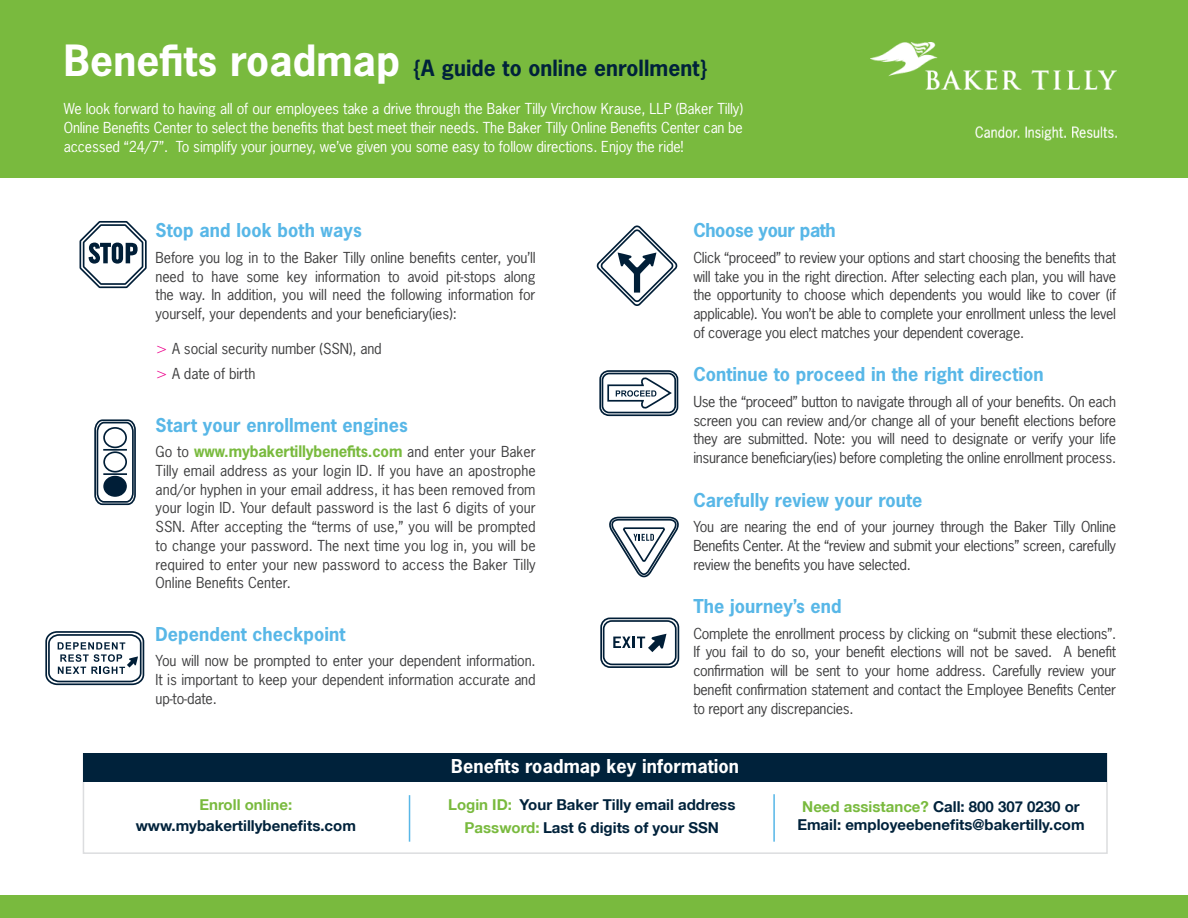
<style>
.page{position:relative;width:1188px;height:918px;background:#fff}
.page>*{position:absolute;margin:0;border:0;box-sizing:border-box;transform-origin:0 0}
.Body_Copy{font:700 21px "News Gothic Std";letter-spacing:.005em;color:#00223b}
.Body_Copy-2{font:700 18px "News Gothic Std";letter-spacing:.005em;color:#58b7e7}
.Body_Copy-3{font:700 18px "News Gothic Std";letter-spacing:.005em;color:#fff}
.Body_Copy-4{font:700 18px "News Gothic Std";letter-spacing:-.02em;color:#58b7e7}
.t1{font:700 15px "Helvetica Neue LT";color:#00223b}
.Body_Copy-5{font:700 15px "News Gothic Std";letter-spacing:-.01em;color:#79ba3e}
.t2{font:700 15px "Helvetica Neue LT";color:#79ba3e}
.Body_Copy-6{font:14.25px/18.8px "News Gothic Std";letter-spacing:-.02em;color:#3e3e3f;text-align:justify}
.Body_Copy-7{font:14.25px/18.8px "News Gothic Std";letter-spacing:-.01em;color:#fff;text-align:justify}
.s1{font-size:40.5px;color:#fff}
.s2{font-family:"Zapf Humanist 601 BT";font-size:15px;color:#ed028c}
.s3{font-weight:400;font-size:14.25px;color:#3e3e3f}
.s4{color:#79ba3e}
</style>
<div class="page">
<svg style="left:596px;top:225px;width:82px;height:81px"></svg>
<svg style="left:79px;top:221px;width:68px;height:68px"></svg>
<svg style="left:609px;top:516px;width:70px;height:62px"></svg>
<div style="left:0;top:0;width:1188px;height:177px;background:#79ba3e"></div>
<div style="left:83px;top:753px;width:1025px;height:101px;background:#fff;border:2px solid #dcdddf"></div>
<div style="left:83px;top:753px;width:1024px;height:28px;background:#00223b"></div>
<hr style="left:409px;top:795px;width:1px;height:47px;background:#58b7e7">
<hr style="left:773px;top:794px;width:2px;height:48px;background:#58b7e7">
<img style="left:871px;top:43px;width:246px;height:98px">
<svg style="left:602px;top:372px;width:75px;height:42px"></svg>
<div style="left:600px;top:618px;width:79px;height:50px;border:2px solid #001e37;border-radius:9px"></div>
<svg style="left:613px;top:634px;width:53px;height:18px"></svg>
<div style="left:603px;top:620px;width:74px;height:45px;border:2px solid #001e37;border-radius:8px"></div>
<div style="left:599px;top:370px;width:79px;height:46px;border:2px solid #001e37;border-radius:9px"></div>
<svg style="left:45px;top:631px;width:100px;height:55px"></svg>
<svg style="left:94px;top:419px;width:42px;height:87px"></svg>
<div style="left:103px;top:427px;width:24px;height:21px;border:2px solid #001e37;border-radius:50%"></div>
<div style="left:103px;top:451px;width:24px;height:22px;border:2px solid #001e37;border-radius:50%"></div>
<div style="left:104px;top:477px;width:22px;height:19px;background:#001e37;border-radius:50%"></div>
<div style="left:103px;top:476px;width:24px;height:21px;border:2px solid #001e37;border-radius:50%"></div>
<hr style="left:103px;top:449px;width:24px;height:2px;background:#001e37">
<hr style="left:103px;top:473px;width:24px;height:2px;background:#001e37">
<div style="left:0;top:895px;width:1188px;height:23px;background:#79ba3e"></div>
<p class="Body_Copy" style="left:64px;top:54px;width:645px"><span class="s1">Benefits roadmap</span> {A guide to online enrollment}</p>
<p class="Body_Copy-7" style="left:64px;top:100px;width:681px">We look forward to having all of our employees take a drive through the Baker Tilly Virchow Krause, LLP (Baker Tilly)<br>Online Benefits Center to select the benefits that best meet their needs. The Baker Tilly Online Benefits Center can be accessed “24/7”. To simplify your journey, we’ve given you some easy to follow directions. Enjoy the ride!</p>
<p class="Body_Copy-2" style="left:156px;top:219px;width:208px">Stop and look both ways</p>
<p class="Body_Copy-6" style="left:156px;top:248px;width:382px">Before you log in to the Baker Tilly online benefits center, you’ll need to have some key information to avoid pit-stops along the way. In addition, you will need the following information for yourself, your dependents and your beneficiary(ies):</p>
<p class="Body_Copy-6" style="left:156px;top:339px;width:228px"><span class="s2">&gt;</span> A social security number (SSN), and</p>
<p class="Body_Copy-6" style="left:156px;top:364px;width:101px"><span class="s2">&gt;</span> A date of birth</p>
<p class="Body_Copy-2" style="left:156px;top:413px;width:254px">Start your enrollment engines</p>
<p class="Body_Copy-5" style="left:156px;top:442px;width:382px"><span class="s3">Go to</span> www.mybakertillybenefits.com <span class="s3">and enter your Baker</span></p>
<p class="Body_Copy-6" style="left:156px;top:461px;width:382px">Tilly email address as your login ID. If you have an apostrophe and/or hyphen in your email address, it has been removed from your login ID. Your default password is the last 6 digits of your SSN. After accepting the “terms of use,” you will be prompted to change your password. The next time you log in, you will be required to enter your new password to access the Baker Tilly Online Benefits Center.</p>
<p class="Body_Copy-2" style="left:156px;top:622px;width:191px">Dependent checkpoint</p>
<p class="Body_Copy-6" style="left:156px;top:652px;width:382px">You will now be prompted to enter your dependent information.<br>It is important to keep your dependent information accurate and up-to-date.</p>
<p class="Body_Copy-4" style="left:693px;top:219px;width:144px">Choose your path</p>
<p class="Body_Copy-6" style="left:693px;top:248px;width:424px">Click “proceed” to review your options and start choosing the benefits that will take you in the right direction. After selecting each plan, you will have the opportunity to choose which dependents you would like to cover (if applicable). You won’t be able to complete your enrollment unless the level of coverage you elect matches your dependent coverage.</p>
<p class="Body_Copy-2" style="left:693px;top:363px;width:352px">Continue to proceed in the right direction</p>
<p class="Body_Copy-6" style="left:693px;top:392px;width:424px">Use the “proceed” button to navigate through all of your benefits. On each screen you can review and/or change all of your benefit elections before they are submitted. Note: you will need to designate or verify your life insurance beneficiary(ies) before completing the online enrollment process.</p>
<p class="Body_Copy-2" style="left:693px;top:488px;width:230px">Carefully review your route</p>
<p class="Body_Copy-6" style="left:693px;top:517px;width:424px">You are nearing the end of your journey through the Baker Tilly Online Benefits Center. At the “review and submit your elections” screen, carefully review the benefits you have selected.</p>
<p class="Body_Copy-2" style="left:693px;top:594px;width:150px">The journey’s end</p>
<p class="Body_Copy-6" style="left:693px;top:624px;width:424px">Complete the enrollment process by clicking on “submit these elections”.<br>If you fail to do so, your benefit elections will not be saved. A benefit confirmation will be sent to your home address. Carefully review your benefit confirmation statement and contact the Employee Benefits Center to report any discrepancies.</p>
<p class="t2" style="left:199px;top:795px;width:94px">Enroll online:</p>
<p class="t1" style="left:136px;top:817px;width:222px">www.mybakertillybenefits.com</p>
<p class="Body_Copy-3" style="left:451px;top:754px;width:289px">Benefits roadmap key information</p>
<p class="t1" style="left:448px;top:795px;width:289px"><span class="s4">Login ID:</span> Your Baker Tilly email address</p>
<p class="t1" style="left:465px;top:818px;width:256px"><span class="s4">Password:</span> Last 6 digits of your SSN</p>
<p class="t1" style="left:802px;top:798px;width:279px"><span class="s4">Need assistance?</span> Call: 800 307 0230 or</p>
<p class="t1" style="left:797px;top:816px;width:289px">Email: employeebenefits@bakertilly.com</p>
</div>
